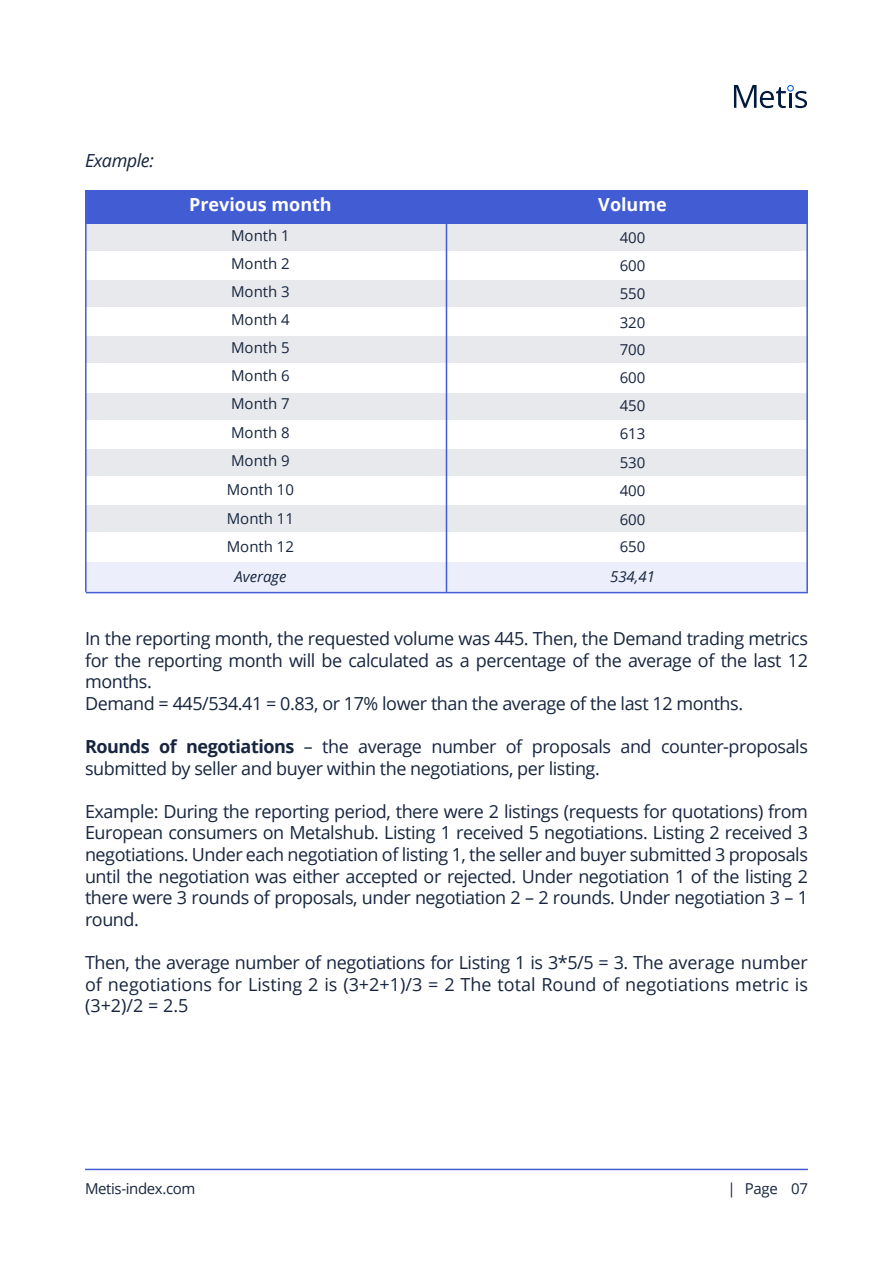
<style>
.page{position:relative;width:893px;height:1263px;background:#fff}
.page>*{position:absolute;margin:0;border:0;box-sizing:border-box;transform-origin:0 0}
.t1{font:18px/21.6px "Open Sans";letter-spacing:-.025em;color:#17253f}
.t2{font:700 18px "Open Sans";color:#fff}
.t3{font:italic 18px "Open Sans";letter-spacing:-.025em;color:#17253f}
.t4{font:15px "Open Sans";color:#17253f}
.t5{font:15px "Open Sans";letter-spacing:-.025em;color:#17253f}
.t6{font:italic 15px "Open Sans";color:#17253f}
.s1{font-weight:700}
</style>
<div class="page">
<hr style="left:85px;top:1169px;width:723px;height:1px;background:#425cd4">
<svg style="left:734px;top:85px;width:73px;height:23px"></svg>
<div style="left:85px;top:190px;width:723px;height:34px;background:#425cd4"></div>
<div style="left:85px;top:224px;width:723px;height:26px;background:#e8e9ec"></div>
<div style="left:85px;top:280px;width:723px;height:27px;background:#e8e9ec"></div>
<div style="left:85px;top:337px;width:723px;height:26px;background:#e8e9ec"></div>
<div style="left:85px;top:393px;width:723px;height:26px;background:#e8e9ec"></div>
<div style="left:85px;top:449px;width:723px;height:27px;background:#e8e9ec"></div>
<div style="left:85px;top:505px;width:723px;height:27px;background:#e8e9ec"></div>
<div style="left:85px;top:563px;width:723px;height:29px;background:#eceffb"></div>
<hr style="left:446px;top:190px;width:1px;height:402px;background:#425cd4">
<hr style="left:86px;top:592px;width:722px;height:1px;background:#425cd4">
<hr style="left:806px;top:190px;width:2px;height:402px;background:#425cd4">
<hr style="left:85px;top:190px;width:2px;height:402px;background:#425cd4">
<p class="t3" style="left:85px;top:148px;width:70px">Example:</p>
<p class="t2" style="left:189px;top:192px;width:144px">Previous month</p>
<p class="t4" style="left:231px;top:226px;width:60px">Month 1</p>
<p class="t4" style="left:231px;top:253px;width:60px">Month 2</p>
<p class="t4" style="left:231px;top:281px;width:60px">Month 3</p>
<p class="t4" style="left:231px;top:309px;width:60px">Month 4</p>
<p class="t4" style="left:231px;top:337px;width:60px">Month 5</p>
<p class="t4" style="left:231px;top:365px;width:60px">Month 6</p>
<p class="t4" style="left:231px;top:393px;width:60px">Month 7</p>
<p class="t4" style="left:231px;top:422px;width:60px">Month 8</p>
<p class="t4" style="left:231px;top:450px;width:60px">Month 9</p>
<p class="t4" style="left:227px;top:479px;width:69px">Month 10</p>
<p class="t4" style="left:227px;top:508px;width:69px">Month 11</p>
<p class="t4" style="left:227px;top:536px;width:69px">Month 12</p>
<p class="t6" style="left:234px;top:566px;width:53px">Average</p>
<p class="t2" style="left:598px;top:192px;width:70px">Volume</p>
<p class="t4" style="left:620px;top:228px;width:27px">400</p>
<p class="t4" style="left:620px;top:255px;width:27px">600</p>
<p class="t4" style="left:620px;top:284px;width:27px">550</p>
<p class="t4" style="left:620px;top:312px;width:27px">320</p>
<p class="t4" style="left:620px;top:340px;width:27px">700</p>
<p class="t4" style="left:620px;top:367px;width:27px">600</p>
<p class="t4" style="left:620px;top:395px;width:27px">450</p>
<p class="t4" style="left:620px;top:424px;width:27px">613</p>
<p class="t4" style="left:620px;top:452px;width:27px">530</p>
<p class="t4" style="left:620px;top:480px;width:27px">400</p>
<p class="t4" style="left:620px;top:509px;width:27px">600</p>
<p class="t4" style="left:620px;top:536px;width:27px">650</p>
<p class="t6" style="left:610px;top:566px;width:46px">534,41</p>
<p class="t1" style="left:85px;top:627px;width:724px">In the reporting month, the requested volume was 445. Then, the Demand trading metrics for the reporting month will be calculated as a percentage of the average of the last 12 months.<br>Demand = 445/534.41 = 0.83, or 17% lower than the average of the last 12 months.</p>
<p class="t1" style="left:85px;top:735px;width:724px"><span class="s1">Rounds of negotiations</span> – the average number of proposals and counter-proposals submitted by seller and buyer within the negotiations, per listing.</p>
<p class="t1" style="left:85px;top:800px;width:724px;text-align:justify">Example: During the reporting period, there were 2 listings (requests for quotations) from European consumers on Metalshub. Listing 1 received 5 negotiations. Listing 2 received 3 negotiations. Under each negotiation of listing 1, the seller and buyer submitted 3 proposals until the negotiation was either accepted or rejected. Under negotiation 1 of the listing 2 there were 3 rounds of proposals, under negotiation 2 – 2 rounds. Under negotiation 3 – 1 round.</p>
<p class="t1" style="left:85px;top:951px;width:724px;text-align:justify">Then, the average number of negotiations for Listing 1 is 3*5/5 = 3. The average number of negotiations for Listing 2 is (3+2+1)/3 = 2 The total Round of negotiations metric is (3+2)/2 = 2.5</p>
<p class="t5" style="left:85px;top:1178px;width:112px">Metis-index.com</p>
<p class="t4" style="left:727px;top:1178px;width:82px">| Page 07</p>
</div>
